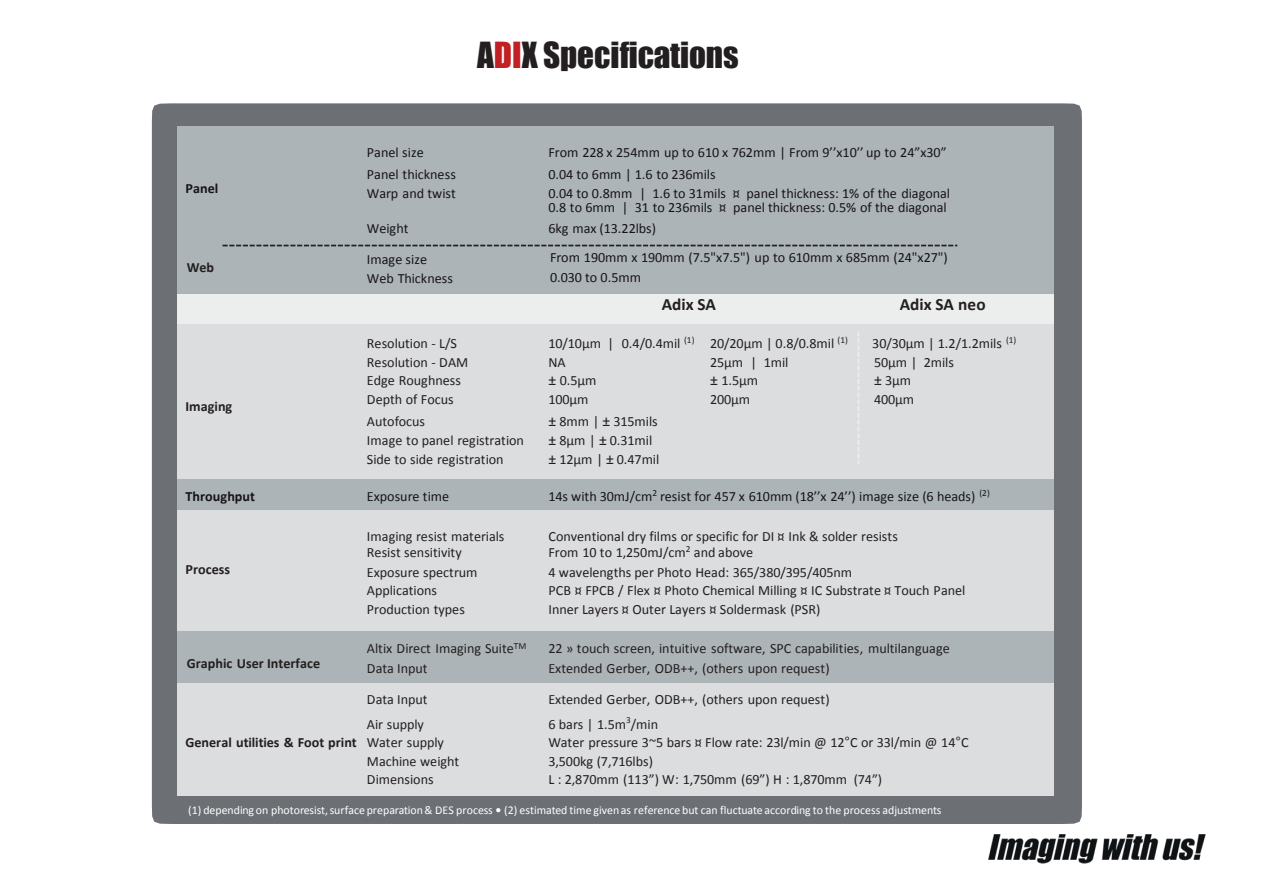
<style>
.page{position:relative;width:1263px;height:893px;background:#fff}
.page>*{position:absolute;margin:0;border:0;box-sizing:border-box;transform-origin:0 0}
.t1{font:33px "Impact";letter-spacing:-.005em;color:#231f20}
.t2{font:700 17.25px "Calibri";color:#231f20}
.t3{font:14.1px "Calibri";letter-spacing:-.005em;color:#231f20}
.t4{font:14.1px/19.8px "Calibri";letter-spacing:-.005em;color:#171419}
.t5{font:700 14.1px "Calibri";color:#231f20}
.t6{font:700 14.1px "Calibri";letter-spacing:.005em;color:#171419}
.t7{font:11.85px "Calibri";color:#fff}
.s1{color:#c22025}
.s2{font-family:"Arial"}
.s3{font-weight:400}
.s4{font-weight:700}
</style>
<div class="page">
<div style="left:152px;top:103px;width:930px;height:721px;background:#6c7075"></div>
<img style="left:988px;top:834px;width:218px;height:30px">
<div style="left:177px;top:127px;width:877px;height:114px;background:#adb4b7"></div>
<div style="left:177px;top:241px;width:877px;height:53px;background:#adb4b7"></div>
<div style="left:177px;top:294px;width:877px;height:31px;background:#eceded"></div>
<div style="left:177px;top:325px;width:877px;height:27px;background:#dcdddf"></div>
<div style="left:177px;top:352px;width:877px;height:18px;background:#dcdddf"></div>
<div style="left:177px;top:370px;width:877px;height:19px;background:#dcdddf"></div>
<div style="left:177px;top:389px;width:877px;height:18px;background:#dcdddf"></div>
<div style="left:177px;top:407px;width:877px;height:23px;background:#dcdddf"></div>
<div style="left:177px;top:430px;width:877px;height:19px;background:#dcdddf"></div>
<div style="left:177px;top:449px;width:877px;height:30px;background:#dcdddf"></div>
<div style="left:177px;top:479px;width:877px;height:31px;background:#adb4b7"></div>
<div style="left:177px;top:510px;width:877px;height:34px;background:#dcdddf"></div>
<div style="left:177px;top:544px;width:877px;height:17px;background:#dcdddf"></div>
<div style="left:177px;top:561px;width:877px;height:19px;background:#dcdddf"></div>
<div style="left:177px;top:580px;width:877px;height:19px;background:#dcdddf"></div>
<div style="left:177px;top:599px;width:877px;height:33px;background:#dcdddf"></div>
<div style="left:177px;top:632px;width:877px;height:51px;background:#adb4b7"></div>
<div style="left:177px;top:683px;width:877px;height:30px;background:#dcdddf"></div>
<div style="left:177px;top:713px;width:877px;height:19px;background:#dcdddf"></div>
<div style="left:177px;top:732px;width:877px;height:19px;background:#dcdddf"></div>
<div style="left:177px;top:751px;width:877px;height:18px;background:#dcdddf"></div>
<div style="left:177px;top:769px;width:877px;height:27px;background:#dcdddf"></div>
<svg style="left:858px;top:332px;width:1px;height:132px"></svg>
<svg style="left:223px;top:245px;width:734px;height:1px"></svg>
<h1 class="t1" style="left:477px;top:30px;width:263px">A<span class="s1">DI</span>X Specifications</h1>
<p class="t4" style="left:367px;top:142px;width:58px">Panel size</p>
<p class="t4" style="left:548px;top:142px;width:400px">From 228 x 254mm up to 610 x 762mm | From 9’’x10’’ up to 24”x30”</p>
<p class="t4" style="left:367px;top:164px;width:90px">Panel thickness</p>
<p class="t4" style="left:548px;top:164px;width:169px">0.04 to 6mm | 1.6 to 236mils</p>
<p class="t6" style="left:185px;top:178px;width:34px">Panel</p>
<p class="t4" style="left:367px;top:183px;width:90px">Warp and twist</p>
<p class="t4" style="left:548px;top:186px;width:403px;line-height:14.1px">0.04 to 0.8mm | 1.6 to 31mils ¤ panel thickness: 1% of the diagonal<br>0.8 to 6mm | 31 to 236mils ¤ panel thickness: 0.5% of the diagonal</p>
<p class="t4" style="left:367px;top:218px;width:43px">Weight</p>
<p class="t4" style="left:548px;top:218px;width:109px">6kg max (13.22lbs)</p>
<p class="t5" style="left:187px;top:257px;width:29px">Web</p>
<p class="t4" style="left:367px;top:249px;width:88px">Image size<br>Web Thickness</p>
<p class="t4" style="left:550px;top:247px;width:399px">From 190mm x 190mm (7.5"x7.5") up to 610mm x 685mm (24"x27")<br>0.030 to 0.5mm</p>
<p class="t2" style="left:662px;top:292px;width:56px">Adix SA</p>
<p class="t2" style="left:900px;top:292px;width:87px">Adix SA neo</p>
<p class="t5" style="left:185px;top:396px;width:48px">Imaging</p>
<p class="t3" style="left:367px;top:334px;width:92px">Resolution - L/S</p>
<p class="t3" style="left:548px;top:334px;width:301px">10/10µm | 0.4/0.4mil <sup>(1)</sup> 20/20µm | 0.8/0.8mil <sup>(1)</sup></p>
<p class="t3" style="left:872px;top:334px;width:146px">30/30µm | 1.2/1.2mils <sup>(1)</sup></p>
<p class="t3" style="left:367px;top:352px;width:103px">Resolution - DAM</p>
<p class="t3" style="left:548px;top:352px;width:19px">NA</p>
<p class="t3" style="left:710px;top:352px;width:80px">25µm | 1mil</p>
<p class="t3" style="left:874px;top:352px;width:81px">50µm | 2mils</p>
<p class="t3" style="left:367px;top:371px;width:95px">Edge Roughness</p>
<p class="t3" style="left:548px;top:371px;width:50px"><span class="s2">±</span> 0.5µm</p>
<p class="t3" style="left:710px;top:371px;width:50px"><span class="s2">±</span> 1.5µm</p>
<p class="t3" style="left:874px;top:371px;width:39px"><span class="s2">±</span> 3µm</p>
<p class="t3" style="left:367px;top:389px;width:88px">Depth of Focus</p>
<p class="t3" style="left:548px;top:389px;width:42px">100µm</p>
<p class="t3" style="left:710px;top:389px;width:42px">200µm</p>
<p class="t3" style="left:874px;top:389px;width:42px">400µm</p>
<p class="t3" style="left:367px;top:412px;width:60px">Autofocus</p>
<p class="t3" style="left:548px;top:412px;width:111px"><span class="s2">±</span> 8mm | <span class="s2">±</span> 315mils</p>
<p class="t3" style="left:367px;top:431px;width:158px">Image to panel registration</p>
<p class="t3" style="left:548px;top:431px;width:105px"><span class="s2">±</span> 8µm | <span class="s2">±</span> 0.31mil</p>
<p class="t3" style="left:367px;top:449px;width:138px">Side to side registration</p>
<p class="t3" style="left:548px;top:449px;width:112px"><span class="s2">±</span> 12µm | <span class="s2">±</span> 0.47mil</p>
<p class="t6" style="left:185px;top:487px;width:71px">Throughput</p>
<p class="t4" style="left:367px;top:486px;width:84px">Exposure time</p>
<p class="t4" style="left:548px;top:486px;width:443px">14s with 30mJ/cm<sup>2</sup> resist for 457 x 610mm (18’’x 24’’) image size (6 heads) <sup>(2)</sup></p>
<p class="t3" style="left:367px;top:526px;width:139px">Imaging resist materials</p>
<p class="t3" style="left:548px;top:526px;width:351px">Conventional dry films or specific for DI ¤ Ink &amp; solder resists</p>
<p class="t3" style="left:367px;top:543px;width:96px">Resist sensitivity</p>
<p class="t3" style="left:548px;top:543px;width:206px">From 10 to 1,250mJ/cm<sup>2</sup> and above</p>
<p class="t5" style="left:185px;top:560px;width:46px">Process</p>
<p class="t3" style="left:367px;top:562px;width:112px">Exposure spectrum</p>
<p class="t3" style="left:548px;top:562px;width:305px">4 wavelengths per Photo Head: 365/380/395/405nm</p>
<p class="t3" style="left:367px;top:581px;width:71px">Applications</p>
<p class="t3" style="left:548px;top:581px;width:418px">PCB ¤ FPCB / Flex ¤ Photo Chemical Milling ¤ IC Substrate ¤ Touch Panel</p>
<p class="t3" style="left:367px;top:599px;width:99px">Production types</p>
<p class="t3" style="left:548px;top:599px;width:273px">Inner Layers ¤ Outer Layers ¤ Soldermask (PSR)</p>
<p class="t3" style="left:367px;top:639px;width:161px">Altix Direct Imaging Suite<sup>TM</sup></p>
<p class="t3" style="left:548px;top:639px;width:403px">22 » touch screen, intuitive software, SPC capabilities, multilanguage</p>
<p class="t3" style="left:367px;top:658px;width:62px">Data Input</p>
<p class="t3" style="left:548px;top:658px;width:283px">Extended Gerber, ODB++, (others upon request)</p>
<p class="t3" style="left:367px;top:689px;width:62px">Data Input</p>
<p class="t3" style="left:548px;top:689px;width:283px">Extended Gerber, ODB++, (others upon request)</p>
<p class="t3" style="left:367px;top:714px;width:58px">Air supply</p>
<p class="t3" style="left:548px;top:714px;width:111px">6 bars | 1.5m<sup>3</sup>/min</p>
<p class="t5" style="left:185px;top:732px;width:260px">General utilities &amp; Foot print <span class="s3">Water supply</span></p>
<p class="t3" style="left:548px;top:733px;width:422px">Water pressure 3~5 bars ¤ Flow rate: 23l/min @ 12<span class="s2">°</span>C or 33l/min @ 14<span class="s2">°</span>C</p>
<p class="t3" style="left:367px;top:751px;width:94px">Machine weight</p>
<p class="t3" style="left:548px;top:751px;width:106px">3,500kg (7,716lbs)</p>
<p class="t3" style="left:367px;top:770px;width:68px">Dimensions</p>
<p class="t3" style="left:548px;top:770px;width:335px">L : 2,870mm (113”) W: 1,750mm (69”) H : 1,870mm (74”)</p>
<p class="t5" style="left:187px;top:653px;width:135px">Graphic User Interface</p>
<p class="t7" style="left:188px;top:802px;width:755px">(1) depending on photoresist,surface preparation&amp; DES process <span class="s4">•</span> (2) estimated time given as reference but can fluctuate according to the process adjustments</p>
</div>
